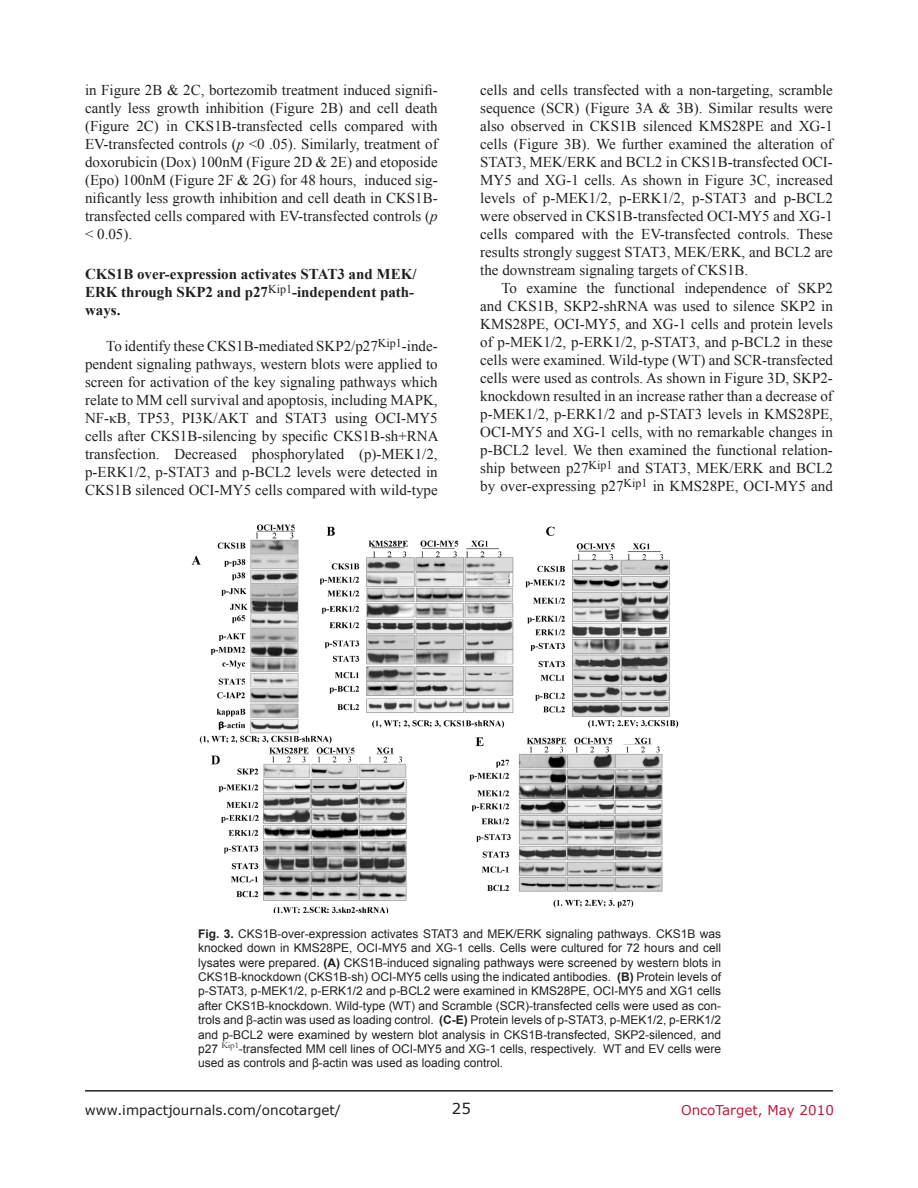
<style>
.page{position:relative;width:918px;height:1188px;background:#fff}
.page>*{position:absolute;margin:0;border:0;box-sizing:border-box;transform-origin:0 0}
.text10pt{font:15px/18px "Times New Roman";color:#231f20;text-align:justify}
.text10header{font:700 15px/18px "Times New Roman";color:#231f20}
.t1{font:15px "Verdana";color:#231f20}
.t2{font:13.5px "Verdana";color:#231f20}
.t3{font:13.5px "Verdana";color:#bc1a3a}
.legend{font:12px/14.4px "Arial";color:#231f20;text-align:justify}
.s1{font-style:italic}
.s2{font-weight:700}
</style>
<div class="page">
<hr style="left:85px;top:1090px;width:748px;height:2px;background:#231f20">
<img style="left:191px;top:524px;width:488px;height:388px">
<div style="left:162px;top:513px;width:75px;height:25px;background:#fff"></div>
<p class="text10pt" style="left:85px;top:81px;width:354px">in Figure 2B &amp; 2C, bortezomib treatment induced signifi&shy;cantly less growth inhibition (Figure 2B) and cell death (Figure 2C) in CKS1B-transfected cells compared with EV-transfected controls (<span class="s1">p</span> &lt;0 .05). Similarly, treatment of doxorubicin (Dox) 100nM (Figure 2D &amp; 2E) and etoposide (Epo) 100nM (Figure 2F &amp; 2G) for 48 hours, induced sig&shy;nificantly less growth inhibition and cell death in CKS1B&shy;transfected cells compared with EV-transfected controls (<span class="s1">p </span>&lt; 0.05).</p>
<p class="text10header" style="left:85px;top:265px;width:333px">CKS1B over-expression activates STAT3 and MEK/<br>ERK through SKP2 and p27<sup>Kip1</sup>-independent path&shy;ways.</p>
<p class="text10pt" style="left:85px;top:337px;width:355px;text-indent:21px">To identify these CKS1B-mediated SKP2/p27<sup>Kip1</sup>-inde&shy;pendent signaling pathways, western blots were applied to screen for activation of the key signaling pathways which relate to MM cell survival and apoptosis, including MAPK, NF-κB, TP53, PI3K/AKT and STAT3 using OCI-MY5 cells after CKS1B-silencing by specific CKS1B-sh+RNA transfection. Decreased phosphorylated (p)-MEK1/2, p-ERK1/2, p-STAT3 and p-BCL2 levels were detected in CKS1B silenced OCI-MY5 cells compared with wild-type</p>
<p class="text10pt" style="left:480px;top:81px;width:354px">cells and cells transfected with a non-targeting, scramble sequence (SCR) (Figure 3A &amp; 3B). Similar results were also observed in CKS1B silenced KMS28PE and XG-1 cells (Figure 3B). We further examined the alteration of STAT3, MEK/ERK and BCL2 in CKS1B-transfected OCI-MY5 and XG-1 cells. As shown in Figure 3C, increased levels of p-MEK1/2, p-ERK1/2, p-STAT3 and p-BCL2 were observed in CKS1B-transfected OCI-MY5 and XG-1 cells compared with the EV-transfected controls. These results strongly suggest STAT3, MEK/ERK, and BCL2 are the downstream signaling targets of CKS1B.</p>
<p class="text10pt" style="left:480px;top:279px;width:354px;text-indent:21px">To examine the functional independence of SKP2 and CKS1B, SKP2-shRNA was used to silence SKP2 in KMS28PE, OCI-MY5, and XG-1 cells and protein levels of p-MEK1/2, p-ERK1/2, p-STAT3, and p-BCL2 in these cells were examined. Wild-type (WT) and SCR-transfected cells were used as controls. As shown in Figure 3D, SKP2- knockdown resulted in an increase rather than a decrease of p-MEK1/2, p-ERK1/2 and p-STAT3 levels in KMS28PE, OCI-MY5 and XG-1 cells, with no remarkable changes in p-BCL2 level. We then examined the functional relation&shy;ship between p27<sup>Kip1</sup> and STAT3, MEK/ERK and BCL2 by over-expressing p27<sup>Kip1</sup> in KMS28PE, OCI-MY5 and</p>
<p class="legend" style="left:198px;top:926px;width:525px"><span class="s2">Fig. 3.</span> CKS1B-over-expression activates STAT3 and MEK/ERK signaling pathways. CKS1B was knocked down in KMS28PE, OCI-MY5 and XG-1 cells. Cells were cultured for 72 hours and cell lysates were prepared. <span class="s2">(A)</span> CKS1B-induced signaling pathways were screened by western blots in CKS1B-knockdown (CKS1B-sh) OCI-MY5 cells using the indicated antibodies. <span class="s2">(B)</span> Protein levels of p-STAT3, p-MEK1/2, p-ERK1/2 and p-BCL2 were examined in KMS28PE, OCI-MY5 and XG1 cells after CKS1B-knockdown. Wild-type (WT) and Scramble (SCR)-transfected cells were used as con&shy;trols and β-actin was used as loading control. <span class="s2">(C-E)</span> Protein levels of p-STAT3, p-MEK1/2, p-ERK1/2 and p-BCL2 were examined by western blot analysis in CKS1B-transfected, SKP2-silenced, and p27 <sup>Kip1</sup>-transfected MM cell lines of OCI-MY5 and XG-1 cells, respectively. WT and EV cells were used as controls and β-actin was used as loading control.</p>
<p class="t2" style="left:85px;top:1101px;width:258px">www.impactjournals.com/oncotarget/</p>
<p class="t1" style="left:452px;top:1099px;width:21px">25</p>
<p class="t3" style="left:681px;top:1101px;width:154px">OncoTarget, May 2010</p>
</div>
